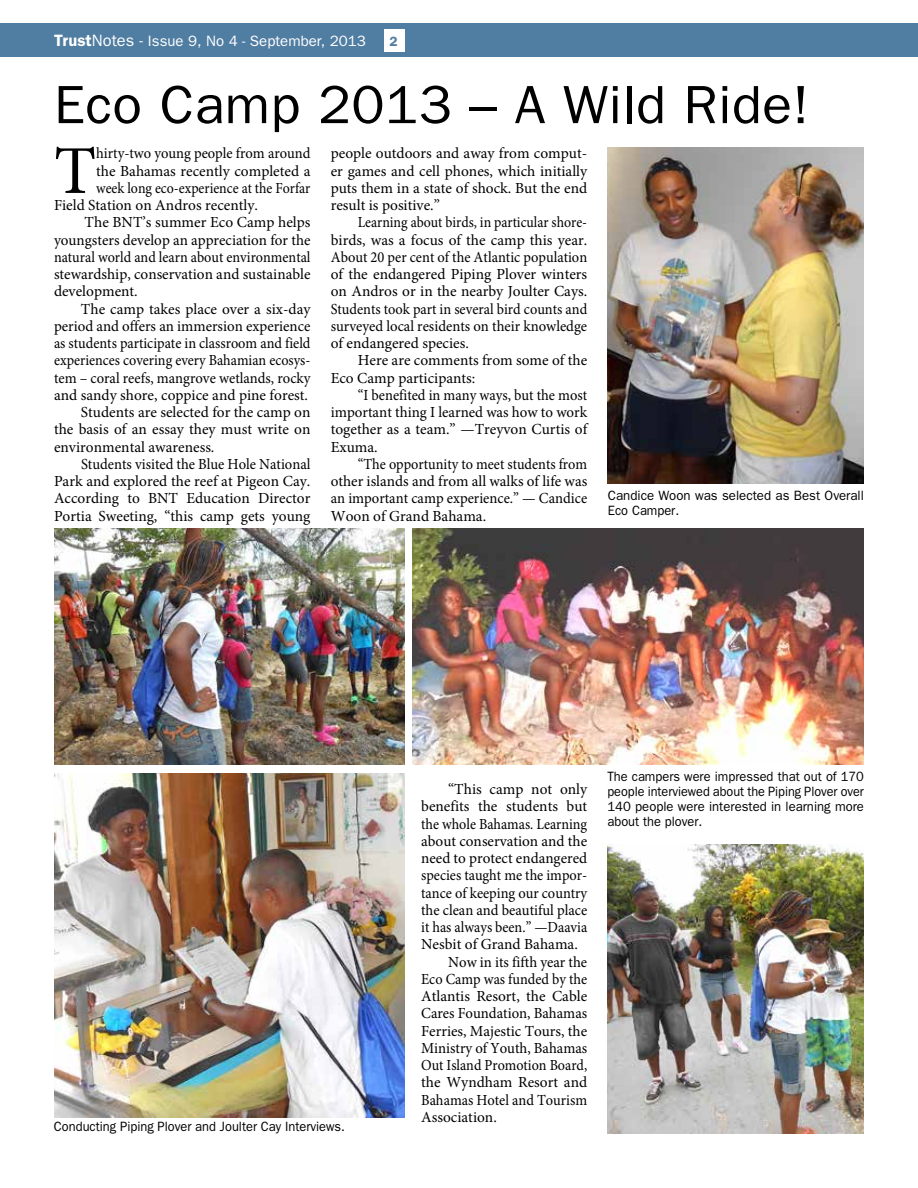
<style>
.page{position:relative;width:918px;height:1188px;background:#fff}
.page>*{position:absolute;margin:0;border:0;box-sizing:border-box;transform-origin:0 0}
.t1{font:68.4px "Minion Pro";color:#000}
.t2{font:54px "Franklin Gothic";letter-spacing:.01em;color:#000}
.t3{font:15.3px/17.2px "Minion Pro";color:#000;text-align:justify}
.t4{font:15.3px/17.2px "Minion Pro";color:#000;text-align:justify;scale:.9 1}
.t5{font:15.3px/17.2px "Minion Pro";color:#000;text-align:justify;scale:.93 1}
.t6{font:15.3px/17.2px "Minion Pro";color:#000;text-align:justify;scale:.94 1}
.t7{font:15.3px "Minion Pro";color:#000;scale:.92 1}
.t8{font:15.3px "Minion Pro";color:#000;scale:.95 1}
.t9{font:15.3px "Minion Pro";color:#000;scale:.96 1}
.t10{font:15px "Franklin Gothic";color:#fff}
.t11{font:13.5px/15px "Franklin Gothic";color:#000;text-align:justify;scale:.95 1}
.t12{font:13.5px/15px "Franklin Gothic";color:#000}
.t13{font:600 13.5px "Franklin Gothic";color:#507da2}
.s1{font-weight:600;font-size:16.5px}
.s2{font-size:16.5px}
</style>
<div class="page">
<div style="left:0;top:23px;width:918px;height:34px;background:#507da2"></div>
<div style="left:384px;top:29px;width:20px;height:22px;background:#fff"></div>
<img style="left:608px;top:147px;width:256px;height:337px">
<img style="left:54px;top:529px;width:351px;height:235px">
<img style="left:608px;top:845px;width:256px;height:288px">
<img style="left:54px;top:773px;width:351px;height:344px">
<img style="left:413px;top:529px;width:451px;height:235px">
<p class="t10" style="left:54px;top:32px;width:313px"><span class="s1">Trust</span><span class="s2">Notes -</span> Issue 9, No 4 - September, 2013</p>
<p class="t13" style="left:389px;top:33px;width:10px">2</p>
<h2 class="t2" style="left:54px;top:74px;width:757px">Eco Camp 2013 – A Wild Ride!</h2>
<p class="t3" style="left:331px;top:145px;width:258px">people outdoors and away from comput&shy;er games and cell phones, which initially puts them in a state of shock. But the end result is positive.”</p>
<p class="t4" style="left:331px;top:214px;width:287px;text-indent:27px">Learning about birds, in particular shore&shy;birds, was a focus of the camp this year.<br>About 20 per cent of the Atlantic population of the endangered Piping Plover winters on Andros or in the nearby Joulter Cays.<br>Students took part in several bird counts and surveyed local residents on their knowledge of endangered species.</p>
<p class="t3" style="left:331px;top:352px;width:258px;text-indent:27px">Here are comments from some of the<br>Eco Camp participants:</p>
<p class="t6" style="left:331px;top:386px;width:274px;text-indent:27px">“I benefited in many ways, but the most important thing I learned was how to work together as a team.” —Treyvon Curtis of Exuma.</p>
<p class="t5" style="left:331px;top:455px;width:277px;text-indent:27px">“The opportunity to meet students from other islands and from all walks of life was an important camp experience.” — Candice Woon of Grand Bahama.</p>
<h1 class="t1" style="left:54px;top:125px;width:44px">T</h1>
<p class="t6" style="left:96px;top:145px;width:229px">hirty-two young people from around</p>
<p class="t3" style="left:96px;top:162px;width:216px">the Bahamas recently completed a</p>
<p class="t4" style="left:96px;top:179px;width:240px">week long eco-experience at the Forfar</p>
<p class="t3" style="left:54px;top:197px;width:205px">Field Station on Andros recently.</p>
<p class="t3" style="left:85px;top:214px;width:227px">The BNT’s summer Eco Camp helps</p>
<p class="t3" style="left:54px;top:231px;width:258px">youngsters develop an appreciation for the</p>
<p class="t7" style="left:54px;top:247px;width:280px">natural world and learn about environmental</p>
<p class="t3" style="left:54px;top:266px;width:258px">stewardship, conservation and sustainable</p>
<p class="t3" style="left:54px;top:283px;width:85px">development.</p>
<p class="t3" style="left:81px;top:300px;width:231px">The camp takes place over a six-day</p>
<p class="t3" style="left:54px;top:317px;width:258px">period and offers an immersion experience</p>
<p class="t5" style="left:54px;top:335px;width:277px">as students participate in classroom and field</p>
<p class="t7" style="left:54px;top:350px;width:280px">experiences covering every Bahamian ecosys-</p>
<p class="t8" style="left:54px;top:368px;width:272px">tem – coral reefs, mangrove wetlands, rocky</p>
<p class="t3" style="left:54px;top:386px;width:256px">and sandy shore, coppice and pine forest.</p>
<p class="t3" style="left:81px;top:404px;width:231px">Students are selected for the camp on</p>
<p class="t3" style="left:54px;top:421px;width:258px">the basis of an essay they must write on</p>
<p class="t3" style="left:54px;top:438px;width:162px">environmental awareness.</p>
<p class="t8" style="left:81px;top:454px;width:243px">Students visited the Blue Hole National</p>
<p class="t3" style="left:54px;top:473px;width:258px">Park and explored the reef at Pigeon Cay.</p>
<p class="t3" style="left:54px;top:490px;width:258px">According to BNT Education Director</p>
<p class="t3" style="left:54px;top:507px;width:258px">Portia Sweeting, “this camp gets young</p>
<p class="t12" style="left:608px;top:487px;width:258px">Candice Woon was selected as Best Overall<br>Eco Camper.</p>
<p class="t11" style="left:54px;top:1119px;width:308px">Conducting Piping Plover and Joulter Cay Interviews.</p>
<p class="t3" style="left:448px;top:781px;width:141px">“This camp not only</p>
<p class="t3" style="left:421px;top:798px;width:168px">benefits the students but</p>
<p class="t7" style="left:421px;top:814px;width:182px">the whole Bahamas. Learning</p>
<p class="t3" style="left:421px;top:832px;width:168px">about conservation and the</p>
<p class="t3" style="left:421px;top:850px;width:168px">need to protect endangered</p>
<p class="t5" style="left:421px;top:867px;width:180px">species taught me the impor-</p>
<p class="t6" style="left:421px;top:884px;width:178px">tance of keeping our country</p>
<p class="t8" style="left:421px;top:900px;width:176px">the clean and beautiful place</p>
<p class="t5" style="left:421px;top:919px;width:180px">it has always been.” —Daavia</p>
<p class="t3" style="left:421px;top:936px;width:158px">Nesbit of Grand Bahama.</p>
<p class="t9" style="left:448px;top:952px;width:146px">Now in its fifth year the</p>
<p class="t5" style="left:421px;top:970px;width:180px">Eco Camp was funded by the</p>
<p class="t3" style="left:421px;top:988px;width:168px">Atlantis Resort, the Cable</p>
<p class="t9" style="left:421px;top:1003px;width:174px">Cares Foundation, Bahamas</p>
<p class="t3" style="left:421px;top:1022px;width:168px">Ferries, Majestic Tours, the</p>
<p class="t9" style="left:421px;top:1038px;width:174px">Ministry of Youth, Bahamas</p>
<p class="t7" style="left:421px;top:1055px;width:182px">Out Island Promotion Board,</p>
<p class="t3" style="left:421px;top:1074px;width:168px">the Wyndham Resort and</p>
<p class="t6" style="left:421px;top:1091px;width:178px">Bahamas Hotel and Tourism</p>
<p class="t3" style="left:421px;top:1108px;width:77px">Association.</p>
<p class="t11" style="left:608px;top:769px;width:272px">The campers were impressed that out of 170 people interviewed about the Piping Plover over 140 people were interested in learning more about the plover.</p>
</div>
